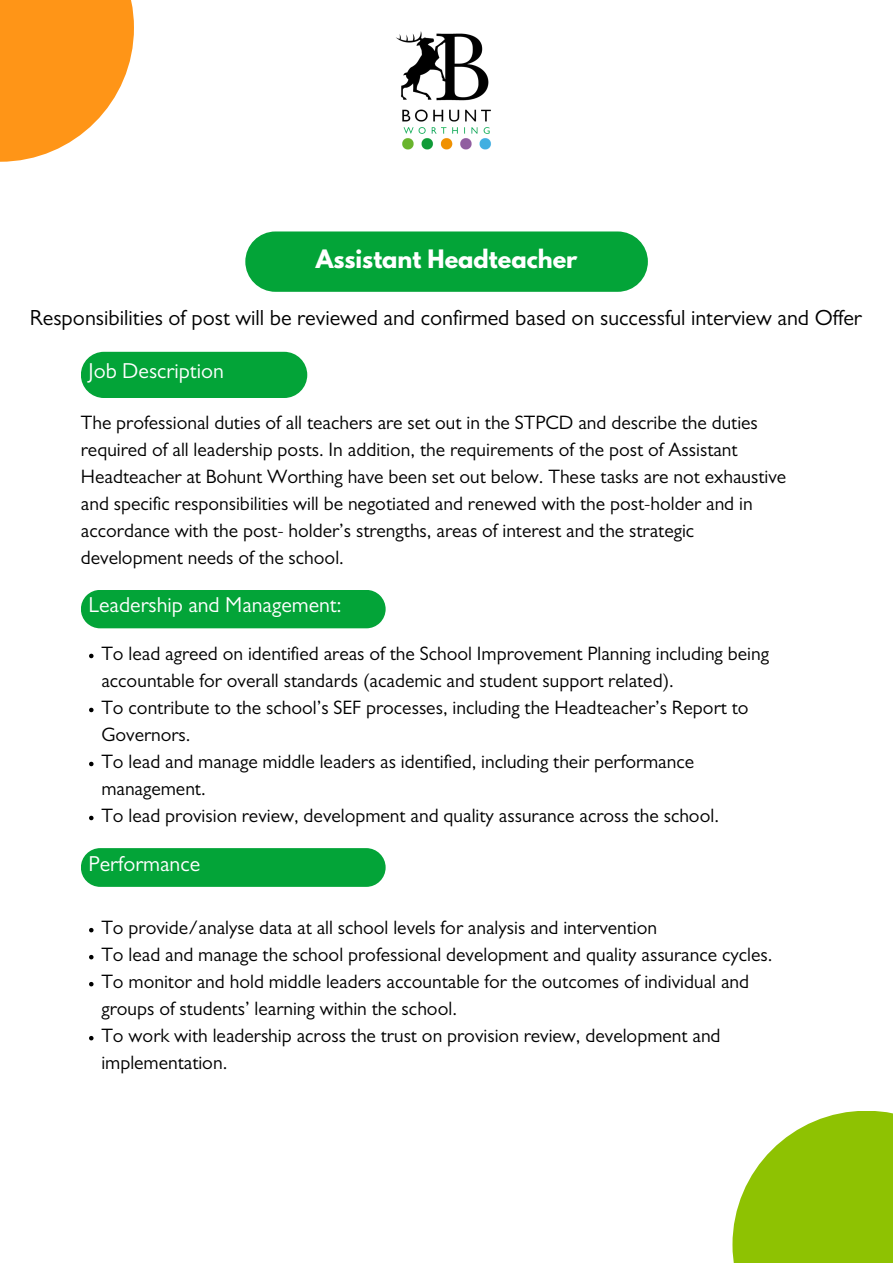
<style>
.page{position:relative;width:893px;height:1263px;background:#fff}
.page>*{position:absolute;margin:0;border:0;box-sizing:border-box;transform-origin:0 0}
.t1{font:700 22.5px "League Spartan";color:#fff}
.t2{font:21.98px "Gill Sans";color:#000}
.t3{font:21.75px "Gill Sans";color:#fff}
.t4{font:19.5px/27px "Gill Sans";color:#000}
</style>
<div class="page">
<div style="left:245px;top:231px;width:403px;height:61px;background:#03a438;border-radius:30px"></div>
<svg style="left:0;top:0;width:134px;height:162px;fill:#ff9517"></svg>
<img style="left:396px;top:31px;width:95px;height:119px">
<svg style="left:732px;top:1111px;width:161px;height:152px;fill:#8ec202"></svg>
<svg style="left:89px;top:654px;width:5px;height:4px"></svg>
<svg style="left:89px;top:708px;width:5px;height:4px"></svg>
<svg style="left:89px;top:762px;width:5px;height:4px"></svg>
<svg style="left:89px;top:816px;width:5px;height:4px"></svg>
<svg style="left:89px;top:928px;width:5px;height:4px"></svg>
<svg style="left:89px;top:955px;width:5px;height:4px"></svg>
<svg style="left:89px;top:982px;width:5px;height:4px"></svg>
<svg style="left:89px;top:1036px;width:5px;height:4px"></svg>
<div style="left:81px;top:352px;width:226px;height:46px;background:#03a438;border-radius:23px"></div>
<div style="left:81px;top:590px;width:305px;height:38px;background:#03a438"></div>
<div style="left:81px;top:848px;width:304px;height:39px;background:#03a438;border-radius:19px"></div>
<h1 class="t1" style="left:316px;top:247px;width:263px">Assistant Headteacher</h1>
<p class="t2" style="left:30px;top:310px;width:833px">Responsibilities of post will be reviewed and confirmed based on successful interview and Offer</p>
<p class="t3" style="left:89px;top:363px;width:137px">Job Description</p>
<h2 class="t4" style="left:81px;top:412px;width:707px">The professional duties of all teachers are set out in the STPCD and describe the duties required of all leadership posts. In addition, the requirements of the post of Assistant Headteacher at Bohunt Worthing have been set out below. These tasks are not exhaustive and specific responsibilities will be negotiated and renewed with the post-holder and in accordance with the post- holder’s strengths, areas of interest and the strategic development needs of the school.</h2>
<p class="t3" style="left:89px;top:597px;width:255px">Leadership and Management:</p>
<h2 class="t4" style="left:101px;top:643px;width:669px">To lead agreed on identified areas of the School Improvement Planning including being accountable for overall standards (academic and student support related).</h2>
<p class="t4" style="left:101px;top:697px;width:648px">To contribute to the school’s SEF processes, including the Headteacher’s Report to<br>Governors.</p>
<h2 class="t4" style="left:101px;top:751px;width:594px">To lead and manage middle leaders as identified, including their performance management.</h2>
<p class="t4" style="left:101px;top:805px;width:619px">To lead provision review, development and quality assurance across the school.</p>
<p class="t3" style="left:89px;top:856px;width:113px">Performance</p>
<p class="t4" style="left:101px;top:917px;width:557px">To provide/analyse data at all school levels for analysis and intervention</p>
<p class="t4" style="left:101px;top:944px;width:672px">To lead and manage the school professional development and quality assurance cycles.</p>
<p class="t4" style="left:101px;top:971px;width:649px">To monitor and hold middle leaders accountable for the outcomes of individual and groups of students’ learning within the school.</p>
<h2 class="t4" style="left:101px;top:1025px;width:621px">To work with leadership across the trust on provision review, development and implementation.</h2>
</div>
